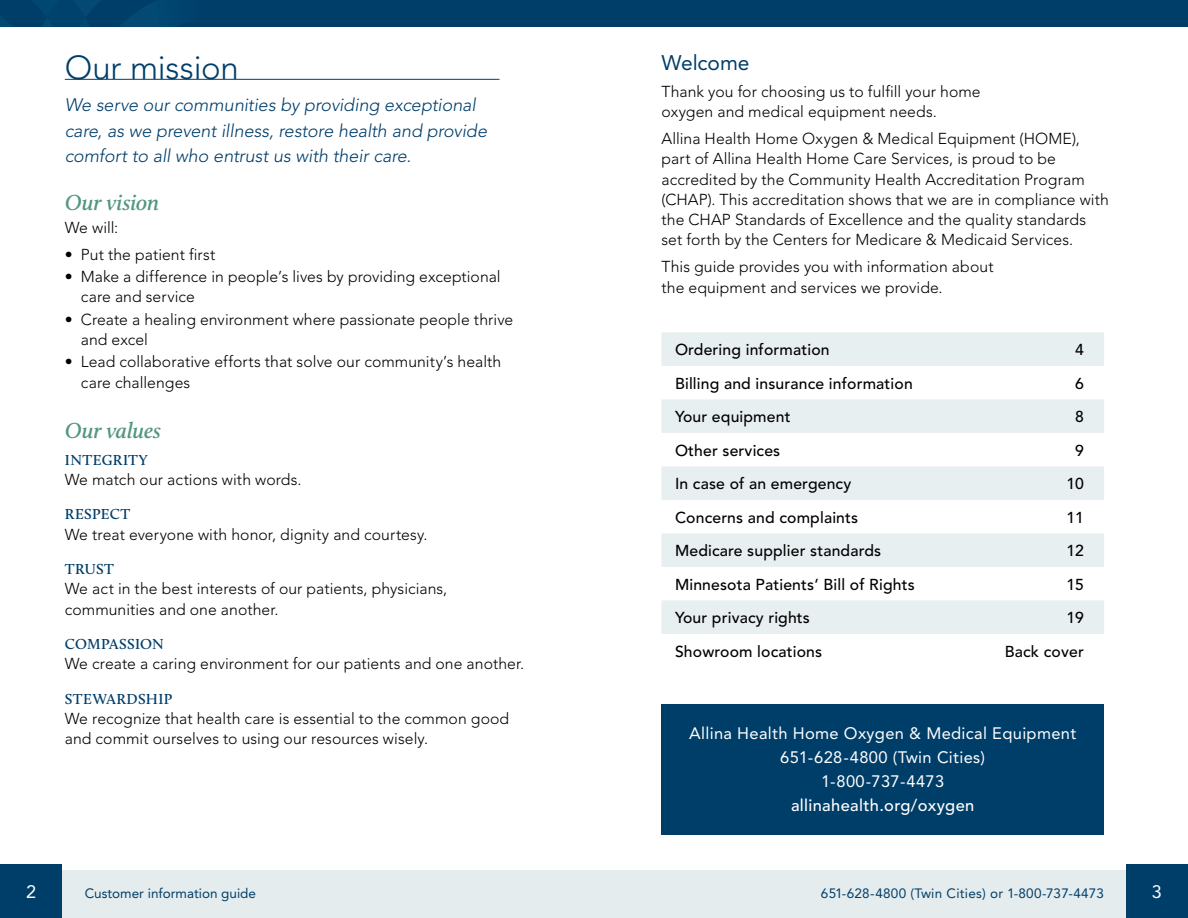
<style>
.page{position:relative;width:1188px;height:918px;background:#fff}
.page>*{position:absolute;margin:0;border:0;box-sizing:border-box;transform-origin:0 0}
._02_SUBHEADS{font:300 33px "Avenir LT Std";letter-spacing:-.005em;color:#003e6a}
._03_SM_SUBHEADS{font:italic 600 22.5px "Calluna";letter-spacing:-.01em;color:#53967d}
._02_SUBHEADS-2{font:21px "Avenir LT Std";letter-spacing:-.005em;color:#003e6a}
._01_TEXT{font:italic 300 18px/25.5px "Avenir LT Std";letter-spacing:-.005em;color:#003e6a}
.t1{font:18px "Avenir LT Std";color:#fff}
.Bulleted_points{font:16.5px "Avenir LT Std";letter-spacing:.02em;color:#fff}
.Bulleted_points-2{font:500 16.5px "Avenir LT Std";letter-spacing:.02em;color:#fff}
._01_TEXT-2{font:300 15.75px/20.2px "Avenir LT Std";letter-spacing:.005em;color:#000}
._01_TEXT-3{font:500 15.75px "Avenir LT Std";letter-spacing:.01em;color:#000}
._03_SM_SUBHEADS-2{font:600 15px "Calluna";letter-spacing:.02em;color:#003e6a}
.t2{font:13.5px "Avenir LT Std";letter-spacing:.02em;color:#003e6a}
.t3{font:13.5px "Avenir LT Std";color:#003e6a}
</style>
<div class="page">
<div style="left:581px;top:870px;width:551px;height:48px;background:#e4eced"></div>
<div style="left:1126px;top:864px;width:62px;height:54px;background:#003e6a"></div>
<div style="left:56px;top:870px;width:552px;height:48px;background:#e4eced"></div>
<div style="left:0;top:864px;width:62px;height:54px;background:#003e6a"></div>
<hr style="left:65px;top:79px;width:434px;height:1px;background:#003e6a">
<div style="left:661px;top:704px;width:443px;height:131px;background:#003e6a"></div>
<svg style="left:662px;top:332px;width:442px;height:302px;fill:#e8eff0"></svg>
<div style="left:0;top:0;width:1188px;height:27px;background:#003e6a"></div>
<svg style="left:42px;top:0;width:123px;height:27px"></svg>
<p class="_02_SUBHEADS" style="left:65px;top:48px;width:176px">Our mission</p>
<p class="_01_TEXT" style="left:65px;top:93px;width:424px">We serve our communities by providing exceptional care, as we prevent illness, restore health and provide comfort to all who entrust us with their care.</p>
<p class="_03_SM_SUBHEADS" style="left:65px;top:189px;width:96px">Our vision</p>
<p class="_01_TEXT-2" style="left:65px;top:217px;width:55px">We will:</p>
<p class="_01_TEXT-2" style="left:65px;top:244px;width:152px">• Put the patient first</p>
<p class="_01_TEXT-2" style="left:81px;top:267px;width:421px;text-indent:-16px">• Make a difference in people’s lives by providing exceptional care and service</p>
<p class="_01_TEXT-2" style="left:81px;top:309px;width:434px;text-indent:-16px">• Create a healing environment where passionate people thrive and excel</p>
<p class="_01_TEXT-2" style="left:81px;top:352px;width:422px;text-indent:-16px">• Lead collaborative efforts that solve our community’s health care challenges</p>
<p class="_03_SM_SUBHEADS" style="left:65px;top:416px;width:98px">Our values</p>
<p class="_03_SM_SUBHEADS-2" style="left:65px;top:450px;width:84px">INTEGRITY</p>
<p class="_01_TEXT-2" style="left:65px;top:469px;width:238px">We match our actions with words.</p>
<p class="_03_SM_SUBHEADS-2" style="left:65px;top:505px;width:67px">RESPECT</p>
<p class="_01_TEXT-2" style="left:65px;top:524px;width:364px">We treat everyone with honor, dignity and courtesy.</p>
<p class="_03_SM_SUBHEADS-2" style="left:65px;top:560px;width:50px">TRUST</p>
<p class="_01_TEXT-2" style="left:65px;top:579px;width:384px">We act in the best interests of our patients, physicians, communities and one another.</p>
<p class="_03_SM_SUBHEADS-2" style="left:65px;top:635px;width:100px">COMPASSION</p>
<p class="_01_TEXT-2" style="left:65px;top:654px;width:461px">We create a caring environment for our patients and one another.</p>
<p class="_03_SM_SUBHEADS-2" style="left:65px;top:690px;width:109px">STEWARDSHIP</p>
<p class="_01_TEXT-2" style="left:65px;top:709px;width:446px">We recognize that health care is essential to the common good and commit ourselves to using our resources wisely.</p>
<p class="_02_SUBHEADS-2" style="left:662px;top:50px;width:90px">Welcome</p>
<p class="_01_TEXT-2" style="left:662px;top:81px;width:321px">Thank you for choosing us to fulfill your home oxygen and medical equipment needs.</p>
<p class="_01_TEXT-2" style="left:662px;top:129px;width:449px">Allina Health Home Oxygen &amp; Medical Equipment (HOME), part of Allina Health Home Care Services, is proud to be accredited by the Community Health Accreditation Program (CHAP). This accreditation shows that we are in compliance with the CHAP Standards of Excellence and the quality standards set forth by the Centers for Medicare &amp; Medicaid Services.</p>
<p class="_01_TEXT-2" style="left:662px;top:257px;width:334px">This guide provides you with information about the equipment and services we provide.</p>
<p class="_01_TEXT-3" style="left:675px;top:341px;width:156px">Ordering information</p>
<p class="_01_TEXT-3" style="left:1075px;top:341px;width:10px">4</p>
<p class="_01_TEXT-3" style="left:675px;top:374px;width:239px">Billing and insurance information</p>
<p class="_01_TEXT-3" style="left:1075px;top:374px;width:10px">6</p>
<p class="_01_TEXT-3" style="left:675px;top:408px;width:117px">Your equipment</p>
<p class="_01_TEXT-3" style="left:1075px;top:408px;width:10px">8</p>
<p class="_01_TEXT-3" style="left:675px;top:441px;width:107px">Other services</p>
<p class="_01_TEXT-3" style="left:1075px;top:441px;width:10px">9</p>
<p class="_01_TEXT-3" style="left:675px;top:475px;width:178px">In case of an emergency</p>
<p class="_01_TEXT-3" style="left:1067px;top:475px;width:19px">10</p>
<p class="_01_TEXT-3" style="left:675px;top:508px;width:185px">Concerns and complaints</p>
<p class="_01_TEXT-3" style="left:1067px;top:508px;width:19px">11</p>
<p class="_01_TEXT-3" style="left:675px;top:542px;width:208px">Medicare supplier standards</p>
<p class="_01_TEXT-3" style="left:1067px;top:542px;width:19px">12</p>
<p class="_01_TEXT-3" style="left:675px;top:575px;width:241px">Minnesota Patients’ Bill of Rights</p>
<p class="_01_TEXT-3" style="left:1067px;top:575px;width:19px">15</p>
<p class="_01_TEXT-3" style="left:675px;top:609px;width:136px">Your privacy rights</p>
<p class="_01_TEXT-3" style="left:1067px;top:609px;width:19px">19</p>
<p class="_01_TEXT-3" style="left:675px;top:642px;width:149px">Showroom locations</p>
<p class="_01_TEXT-3" style="left:1005px;top:642px;width:81px">Back cover</p>
<p class="Bulleted_points" style="left:689px;top:724px;width:389px">Allina Health Home Oxygen &amp; Medical Equipment</p>
<p class="Bulleted_points" style="left:780px;top:748px;width:206px">651-628-4800 (Twin Cities)</p>
<p class="Bulleted_points" style="left:821px;top:772px;width:125px">1-800-737-4473</p>
<p class="Bulleted_points-2" style="left:791px;top:796px;width:185px">allinahealth.org/oxygen</p>
<p class="t1" style="left:26px;top:881px;width:12px">2</p>
<p class="t3" style="left:85px;top:886px;width:173px">Customer information guide</p>
<p class="t2" style="left:821px;top:886px;width:285px">651-628-4800 (Twin Cities) or 1-800-737-4473</p>
<p class="t1" style="left:1152px;top:881px;width:12px">3</p>
</div>
